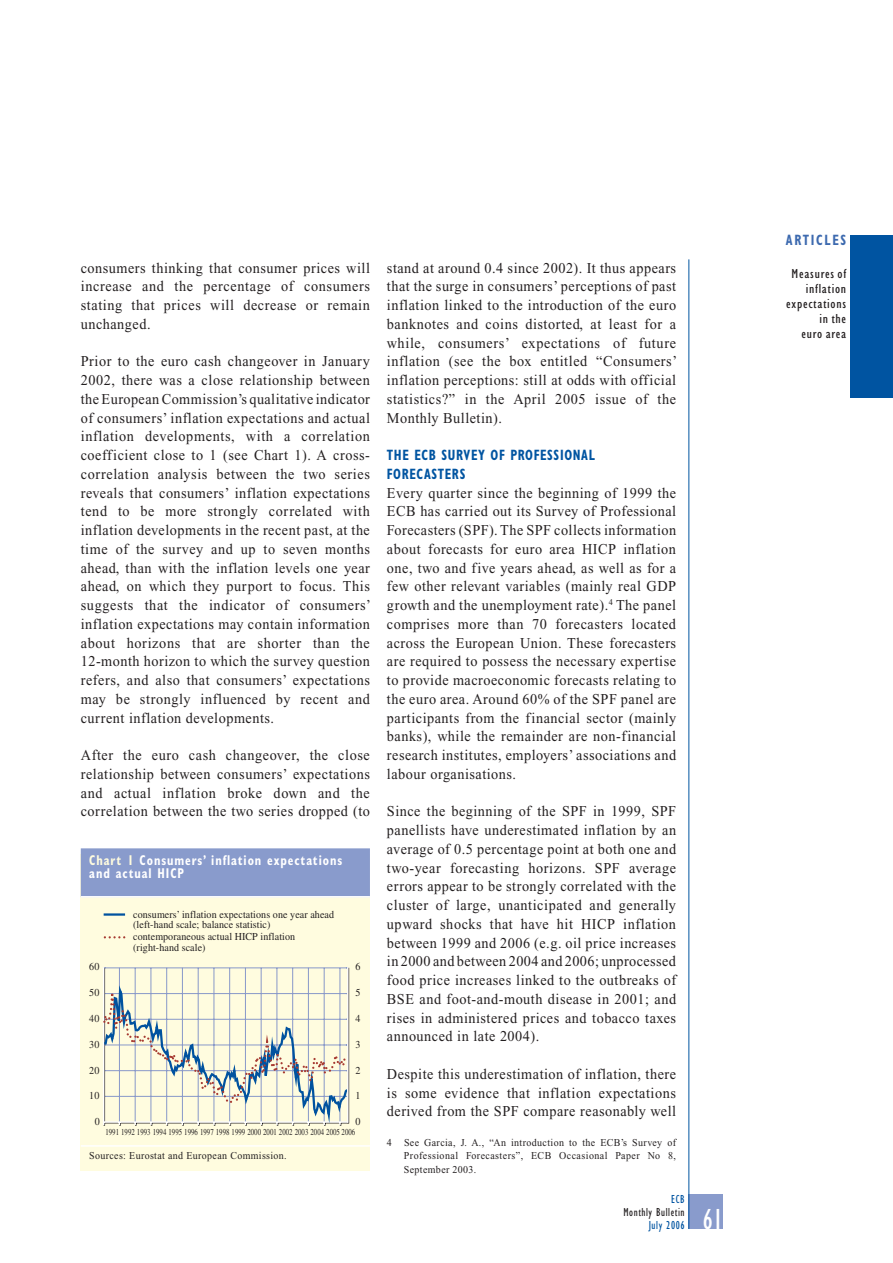
<style>
.page{position:relative;width:893px;height:1263px;background:#fff}
.page>*{position:absolute;margin:0;border:0;box-sizing:border-box;transform-origin:0 0}
.t1{font:condensed 30px "Gill Sans";color:#fff;scale:.95 1}
.t2{font:15px/18.8px "Times New Roman";letter-spacing:.035em;color:#231f20;text-align:justify;scale:.95 1}
.t3{font:700 condensed 15px/18.8px "Gill Sans";letter-spacing:.05em;color:#0054a1;scale:.85 1}
.t4{font:700 condensed 15px "Gill Sans";letter-spacing:.13em;color:#3d6aaf;scale:.85 1}
.t5{font:700 condensed 14.25px/13.5px "Gill Sans";letter-spacing:.075em;color:#fff;scale:.85 1}
.t6{font:condensed 13.5px/15px "Gill Sans";letter-spacing:.05em;color:#231f20;text-align:right;scale:1.1 1}
.t7{font:condensed 12px "Gill Sans";letter-spacing:.05em;color:#231f20;scale:.95 1}
.t8{font:condensed 12px "Gill Sans";letter-spacing:.05em;color:#0054a1;scale:.95 1}
.t9{font:10.65px/10.6px "Times";letter-spacing:.005em;color:#231f20;scale:.95 1}
.t10{font:10.5px/13.5px "Times New Roman";letter-spacing:.035em;color:#231f20;text-align:justify;scale:.95 1}
.t11{font:9px "Times";letter-spacing:.005em;color:#231f20;scale:.75 1}
.s1{color:#fffcdf}
</style>
<div class="page">
<div style="left:689px;top:1195px;width:34px;height:34px;background:#899bcc"></div>
<hr style="left:689px;top:259px;width:1px;height:970px;background:#0054a1">
<div style="left:850px;top:235px;width:43px;height:163px;background:#0054a1"></div>
<div style="left:81px;top:854px;width:289px;height:316px;background:#fffcdf"></div>
<div style="left:81px;top:848px;width:289px;height:49px;background:#899bcc"></div>
<hr style="left:81px;top:896px;width:289px;height:1px;background:#fff">
<hr style="left:81px;top:1145px;width:289px;height:2px;background:#fff">
<hr style="left:104px;top:913px;width:21px;height:3px;background:#00529f">
<svg style="left:105px;top:936px;width:21px;height:2px"></svg>
<svg style="left:103px;top:967px;width:247px;height:159px"></svg>
<p class="t2" style="left:81px;top:260px;width:306px">consumers thinking that consumer prices will increase and the percentage of consumers stating that prices will decrease or remain unchanged.</p>
<p class="t2" style="left:81px;top:353px;width:307px">Prior to the euro cash changeover in January 2002, there was a close relationship between the European Commission’s qualitative indicator of consumers’ inflation expectations and actual inflation developments, with a correlation coefficient close to 1 (see Chart 1). A cross&shy;correlation analysis between the two series reveals that consumers’ inflation expectations tend to be more strongly correlated with inflation developments in the recent past, at the time of the survey and up to seven months ahead, than with the inflation levels one year ahead, on which they purport to focus. This suggests that the indicator of consumers’ inflation expectations may contain information about horizons that are shorter than the 12-month horizon to which the survey question refers, and also that consumers’ expectations may be strongly influenced by recent and current inflation developments.</p>
<p class="t2" style="left:81px;top:747px;width:306px">After the euro cash changeover, the close relationship between consumers’ expectations and actual inflation broke down and the correlation between the two series dropped (to</p>
<p class="t5" style="left:89px;top:855px;width:299px"><span class="s1">Chart 1</span> Consumers’ inflation expectations and actual HICP</p>
<p class="t9" style="left:133px;top:910px;width:213px">consumers’ inflation expectations one year ahead (left-hand scale; balance statistic)</p>
<p class="t9" style="left:133px;top:932px;width:172px">contemporaneous actual HICP inflation (right-hand scale)</p>
<p class="t9" style="left:89px;top:962px;width:12px">60</p>
<p class="t9" style="left:355px;top:962px;width:7px">6</p>
<p class="t9" style="left:89px;top:988px;width:12px">50</p>
<p class="t9" style="left:355px;top:988px;width:7px">5</p>
<p class="t9" style="left:89px;top:1014px;width:12px">40</p>
<p class="t9" style="left:355px;top:1014px;width:7px">4</p>
<p class="t9" style="left:89px;top:1040px;width:12px">30</p>
<p class="t9" style="left:355px;top:1040px;width:7px">3</p>
<p class="t9" style="left:89px;top:1066px;width:12px">20</p>
<p class="t9" style="left:355px;top:1066px;width:7px">2</p>
<p class="t9" style="left:89px;top:1091px;width:12px">10</p>
<p class="t9" style="left:355px;top:1091px;width:7px">1</p>
<p class="t9" style="left:95px;top:1117px;width:7px">0</p>
<p class="t9" style="left:355px;top:1117px;width:7px">0</p>
<p class="t11" style="left:105px;top:1129px;width:335px">1991 1992 1993 1994 1995 1996 1997 1998 1999 2000 2001 2002 2003 2004 2005 2006</p>
<p class="t10" style="left:89px;top:1149px;width:209px">Sources: Eurostat and European Commission.</p>
<p class="t2" style="left:387px;top:260px;width:307px">stand at around 0.4 since 2002). It thus appears that the surge in consumers’ perceptions of past inflation linked to the introduction of the euro banknotes and coins distorted, at least for a while, consumers’ expectations of future inflation (see the box entitled “Consumers’ inflation perceptions: still at odds with official statistics?” in the April 2005 issue of the Monthly Bulletin).</p>
<p class="t3" style="left:387px;top:447px;width:246px">THE ECB SURVEY OF PROFESSIONAL<br>FORECASTERS</p>
<p class="t2" style="left:387px;top:485px;width:306px">Every quarter since the beginning of 1999 the ECB has carried out its Survey of Professional Forecasters (SPF). The SPF collects information about forecasts for euro area HICP inflation one, two and five years ahead, as well as for a few other relevant variables (mainly real GDP growth and the unemployment rate).<sup>4</sup> The panel comprises more than 70 forecasters located across the European Union. These forecasters are required to possess the necessary expertise to provide macroeconomic forecasts relating to the euro area. Around 60% of the SPF panel are participants from the financial sector (mainly banks), while the remainder are non-financial research institutes, employers’ associations and labour organisations.</p>
<p class="t2" style="left:387px;top:803px;width:306px">Since the beginning of the SPF in 1999, SPF panellists have underestimated inflation by an average of 0.5 percentage point at both one and two-year forecasting horizons. SPF average errors appear to be strongly correlated with the cluster of large, unanticipated and generally upward shocks that have hit HICP inflation between 1999 and 2006 (e.g. oil price increases in 2000 and between 2004 and 2006; unprocessed food price increases linked to the outbreaks of BSE and foot-and-mouth disease in 2001; and rises in administered prices and tobacco taxes announced in late 2004).</p>
<p class="t2" style="left:387px;top:1066px;width:306px">Despite this underestimation of inflation, there is some evidence that inflation expectations derived from the SPF compare reasonably well</p>
<p class="t10" style="left:404px;top:1136px;width:288px;text-indent:-17px">4 See Garcia, J. A., “An introduction to the ECB’s Survey of Professional Forecasters”, ECB Occasional Paper No 8, September 2003.</p>
<p class="t8" style="left:671px;top:1195px;width:16px">ECB</p>
<p class="t7" style="left:623px;top:1208px;width:66px">Monthly Bulletin</p>
<p class="t8" style="left:649px;top:1220px;width:39px">July 2006</p>
<h1 class="t1" style="left:702px;top:1208px;width:23px">61</h1>
<p class="t4" style="left:786px;top:235px;width:72px">ARTICLES</p>
<p class="t6" style="left:786px;top:267px;width:56px">Measures of inflation expectations in the<br>euro area</p>
</div>
